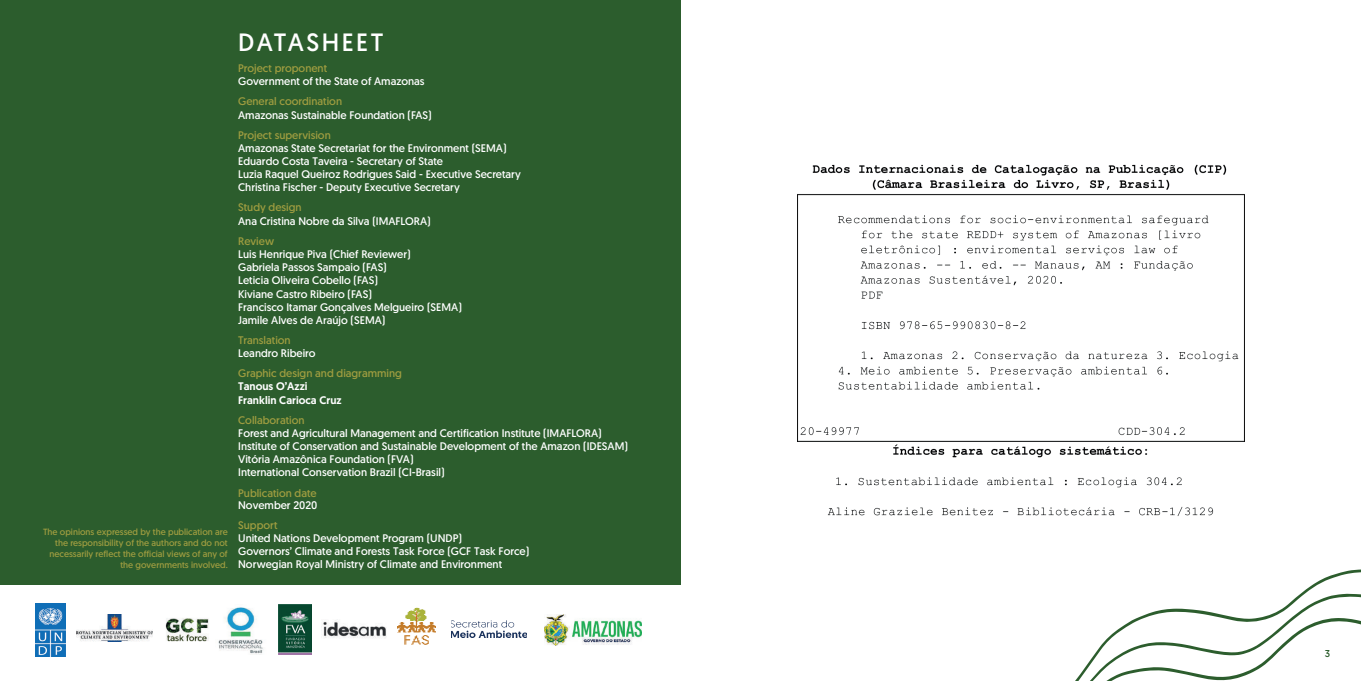
<style>
.page{position:relative;width:1361px;height:681px;background:#fff}
.page>*{position:absolute;margin:0;border:0;box-sizing:border-box;transform-origin:0 0}
.t1{font:25px "Geomanist";letter-spacing:.1em;color:#fff}
.t2{font:11px/13.2px "Geomanist";color:#fff}
.t3{font:11px "Geomanist";color:#9e9c40}
.t4{font:500 11px/13.2px "Geomanist";color:#fff}
.t5{font:10px "Geomanist";color:#2c5d2d}
.t6{font:9px/10.8px "Geomanist";color:#9e9c40;text-align:right}
</style>
<div class="page">
<svg style="left:1076px;top:569px;width:285px;height:111px"></svg>
<div style="left:0;top:0;width:680px;height:680px;background:#2c5d2d"></div>
<div style="left:0;top:584px;width:680px;height:96px;background:#fff"></div>
<img style="left:165px;top:618px;width:44px;height:24px">
<img style="left:76px;top:614px;width:76px;height:27px">
<img style="left:398px;top:607px;width:37px;height:38px">
<img style="left:321px;top:619px;width:66px;height:19px">
<img style="left:279px;top:604px;width:33px;height:49px">
<img style="left:35px;top:603px;width:30px;height:53px">
<img style="left:218px;top:607px;width:46px;height:47px">
<img style="left:544px;top:614px;width:97px;height:31px">
<img style="left:451px;top:620px;width:76px;height:17px">
<img style="left:797px;top:164px;width:447px;height:352px">
<p class="t6" style="left:43px;top:526px;width:186px">The opinions expressed by the publication are the responsibility of the authors and do not necessarily reflect the official views of any of the governments involved.</p>
<h1 class="t1" style="left:238px;top:26px;width:147px">DATASHEET</h1>
<p class="t3" style="left:238px;top:61px;width:90px">Project proponent</p>
<p class="t2" style="left:238px;top:75px;width:188px">Government of the State of Amazonas</p>
<p class="t3" style="left:238px;top:94px;width:105px">General coordination</p>
<p class="t2" style="left:238px;top:108px;width:195px">Amazonas Sustainable Foundation (FAS)</p>
<p class="t3" style="left:238px;top:127px;width:94px">Project supervision</p>
<p class="t2" style="left:238px;top:141px;width:284px">Amazonas State Secretariat for the Environment (SEMA)<br>Eduardo Costa Taveira - Secretary of State<br>Luzia Raquel Queiroz Rodrigues Said - Executive Secretary Christina Fischer - Deputy Executive Secretary</p>
<p class="t3" style="left:238px;top:200px;width:65px">Study design</p>
<p class="t2" style="left:238px;top:214px;width:194px">Ana Cristina Nobre da Silva (IMAFLORA)</p>
<p class="t3" style="left:238px;top:233px;width:37px">Review</p>
<p class="t2" style="left:238px;top:247px;width:225px">Luis Henrique Piva (Chief Reviewer)<br>Gabriela Passos Sampaio (FAS)<br>Leticia Oliveira Cobello (FAS)<br>Kiviane Castro Ribeiro (FAS)<br>Francisco Itamar Gonçalves Melgueiro (SEMA)<br>Jamile Alves de Araújo (SEMA)</p>
<p class="t3" style="left:238px;top:333px;width:54px">Translation</p>
<p class="t2" style="left:238px;top:346px;width:79px">Leandro Ribeiro</p>
<p class="t3" style="left:238px;top:366px;width:165px">Graphic design and diagramming</p>
<p class="t4" style="left:238px;top:379px;width:105px">Tanous O’Azzi<br>Franklin Carioca Cruz</p>
<p class="t3" style="left:238px;top:412px;width:68px">Collaboration</p>
<p class="t2" style="left:238px;top:426px;width:391px">Forest and Agricultural Management and Certification Institute (IMAFLORA)<br>Institute of Conservation and Sustainable Development of the Amazon (IDESAM)<br>Vitória Amazônica Foundation (FVA)<br>International Conservation Brazil (CI-Brasil)</p>
<p class="t3" style="left:238px;top:485px;width:80px">Publication date</p>
<p class="t2" style="left:238px;top:497px;width:81px">November 2020</p>
<p class="t3" style="left:238px;top:517px;width:41px">Support</p>
<p class="t2" style="left:238px;top:531px;width:293px">United Nations Development Program (UNDP)<br>Governors’ Climate and Forests Task Force (GCF Task Force)<br>Norwegian Royal Ministry of Climate and Environment</p>
<p class="t5" style="left:1325px;top:647px;width:7px">3</p>
</div>
